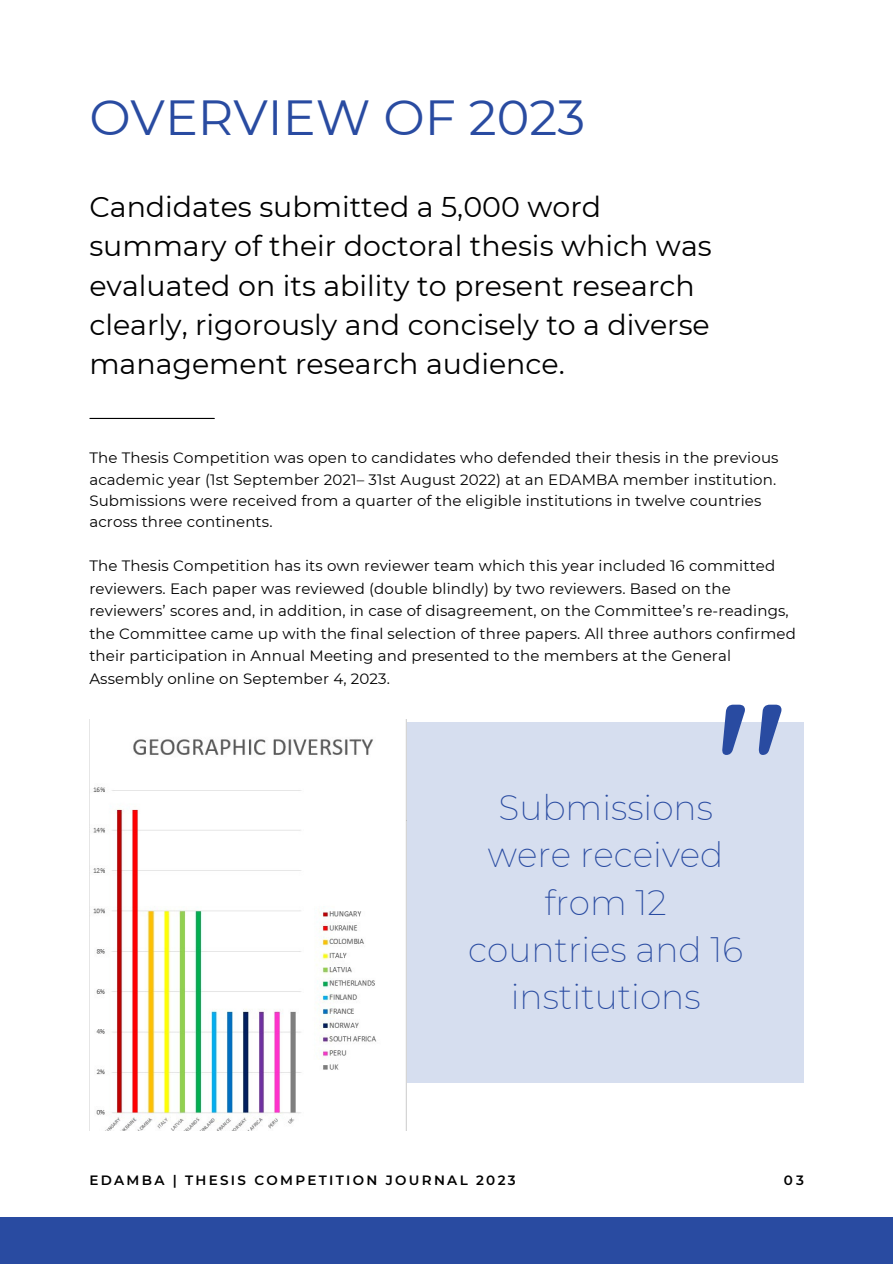
<style>
.page{position:relative;width:893px;height:1264px;background:#fff}
.page>*{position:absolute;margin:0;border:0;box-sizing:border-box;transform-origin:0 0}
.t1{font:500 176.4px "Quicksand";color:#294ba1}
.t2{font:49.2px "Montserrat";color:#294ba1}
.t3{font:200 34.5px/47.2px "Montserrat";color:#294ba1;text-align:center}
.t4{font:28.5px/39.3px "Montserrat";color:#000001}
.t5{font:15px/22.5px "Montserrat";letter-spacing:.01em;color:#000001}
.t6{font:600 13.5px "Montserrat";letter-spacing:.17em;color:#000001}
</style>
<div class="page">
<hr style="left:90px;top:418px;width:124px;height:1px;background:#000">
<img style="left:89px;top:720px;width:318px;height:410px">
<div style="left:407px;top:722px;width:396px;height:360px;background:#d6deef"></div>
<div style="left:0;top:1217px;width:892px;height:46px;background:#294ba1"></div>
<p class="t2" style="left:89px;top:87px;width:497px">OVERVIEW OF 2023</p>
<p class="t4" style="left:89px;top:187px;width:624px">Candidates submitted a 5,000 word summary of their doctoral thesis which was evaluated on its ability to present research clearly, rigorously and concisely to a diverse management research audience.</p>
<h2 class="t5" style="left:89px;top:447px;width:690px;line-height:21.3px">The Thesis Competition was open to candidates who defended their thesis in the previous academic year (1st September 2021– 31st August 2022) at an EDAMBA member institution.<br>Submissions were received from a quarter of the eligible institutions in twelve countries across three continents.</h2>
<p class="t5" style="left:89px;top:554px;width:708px">The Thesis Competition has its own reviewer team which this year included 16 committed reviewers. Each paper was reviewed (double blindly) by two reviewers. Based on the reviewers’ scores and, in addition, in case of disagreement, on the Committee’s re-readings, the Committee came up with the final selection of three papers. All three authors confirmed their participation in Annual Meeting and presented to the members at the General Assembly online on September 4, 2023.</p>
<p class="t1" style="left:715px;top:651px;width:74px">"</p>
<h3 class="t3" style="left:468px;top:784px;width:276px">Submissions were received from 12 countries and 16 institutions</h3>
<h4 class="t6" style="left:89px;top:1172px;width:428px">EDAMBA | THESIS COMPETITION JOURNAL 2023</h4>
<h4 class="t6" style="left:783px;top:1172px;width:22px">03</h4>
</div>
